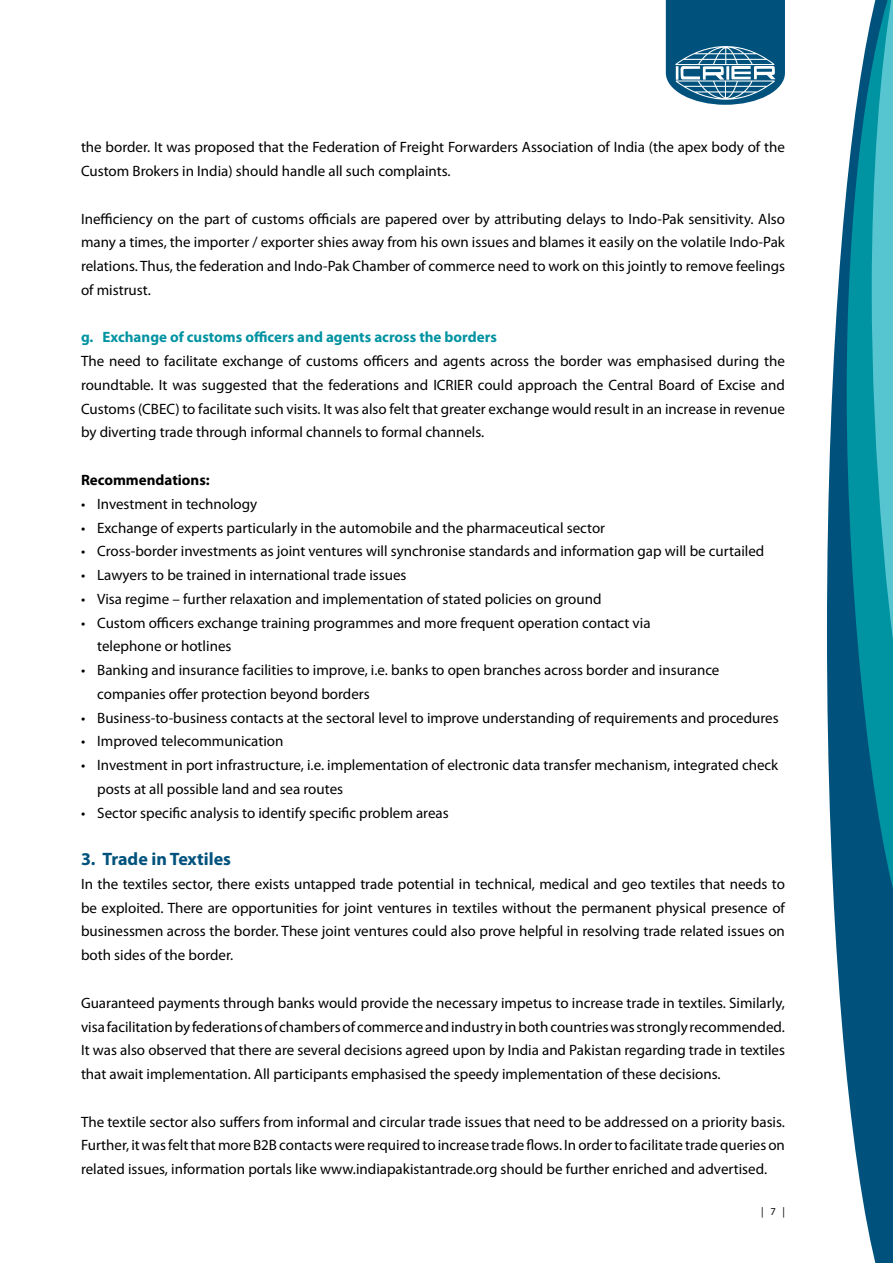
<style>
.page{position:relative;width:893px;height:1263px;background:#fff}
.page>*{position:absolute;margin:0;border:0;box-sizing:border-box;transform-origin:0 0}
.t1{font:700 18px "Myriad Pro";color:#00527d}
.t2{font:15px/23.7px "Myriad Pro";color:#000;text-align:justify}
.t3{font:700 15px "Myriad Pro";color:#0093a2}
.t4{font:700 15px "Myriad Pro";color:#000}
.t5{font:10.5px "Myriad Pro";color:#000}
</style>
<div class="page">
<svg style="left:827px;top:184px;width:66px;height:1079px;fill:#00527d"></svg>
<svg style="left:847px;top:0;width:46px;height:952px;background:#1f90a5"></svg>
<svg style="left:666px;top:0;width:119px;height:105px;background:#337497"></svg>
<p class="t2" style="left:81px;top:135px;width:705px">the border. It was proposed that the Federation of Freight Forwarders Association of India (the apex body of the<br>Custom Brokers in India) should handle all such complaints.</p>
<p class="t2" style="left:81px;top:206px;width:706px">Inefficiency on the part of customs officials are papered over by attributing delays to Indo-Pak sensitivity. Also many a times, the importer / exporter shies away from his own issues and blames it easily on the volatile Indo-Pak relations. Thus, the federation and Indo-Pak Chamber of commerce need to work on this jointly to remove feelings of mistrust.</p>
<p class="t3" style="left:81px;top:328px;width:417px">g. Exchange of customs officers and agents across the borders</p>
<p class="t2" style="left:81px;top:349px;width:705px">The need to facilitate exchange of customs officers and agents across the border was emphasised during the roundtable. It was suggested that the federations and ICRIER could approach the Central Board of Excise and Customs (CBEC) to facilitate such visits. It was also felt that greater exchange would result in an increase in revenue by diverting trade through informal channels to formal channels.</p>
<p class="t4" style="left:81px;top:470px;width:130px">Recommendations:</p>
<p class="t2" style="left:81px;top:492px;width:178px">• Investment in technology</p>
<p class="t2" style="left:81px;top:515px;width:526px">• Exchange of experts particularly in the automobile and the pharmaceutical sector</p>
<p class="t2" style="left:81px;top:539px;width:685px">• Cross-border investments as joint ventures will synchronise standards and information gap will be curtailed</p>
<p class="t2" style="left:81px;top:563px;width:327px">• Lawyers to be trained in international trade issues</p>
<p class="t2" style="left:81px;top:587px;width:522px">• Visa regime – further relaxation and implementation of stated policies on ground</p>
<p class="t2" style="left:97px;top:610px;width:555px;text-indent:-16px">• Custom officers exchange training programmes and more frequent operation contact via telephone or hotlines</p>
<p class="t2" style="left:97px;top:658px;width:624px;text-indent:-16px">• Banking and insurance facilities to improve, i.e. banks to open branches across border and insurance companies offer protection beyond borders</p>
<p class="t2" style="left:81px;top:705px;width:699px">• Business-to-business contacts at the sectoral level to improve understanding of requirements and procedures</p>
<p class="t2" style="left:81px;top:729px;width:204px">• Improved telecommunication</p>
<p class="t2" style="left:97px;top:753px;width:683px;text-indent:-16px">• Investment in port infrastructure, i.e. implementation of electronic data transfer mechanism, integrated check posts at all possible land and sea routes</p>
<p class="t2" style="left:81px;top:800px;width:369px">• Sector specific analysis to identify specific problem areas</p>
<p class="t1" style="left:81px;top:847px;width:151px">3. Trade in Textiles</p>
<p class="t2" style="left:81px;top:872px;width:705px">In the textiles sector, there exists untapped trade potential in technical, medical and geo textiles that needs to be exploited. There are opportunities for joint ventures in textiles without the permanent physical presence of businessmen across the border. These joint ventures could also prove helpful in resolving trade related issues on both sides of the border.</p>
<p class="t2" style="left:81px;top:991px;width:706px">Guaranteed payments through banks would provide the necessary impetus to increase trade in textiles. Similarly, visa facilitation by federations of chambers of commerce and industry in both countries was strongly recommended.<br>It was also observed that there are several decisions agreed upon by India and Pakistan regarding trade in textiles that await implementation. All participants emphasised the speedy implementation of these decisions.</p>
<p class="t2" style="left:81px;top:1109px;width:705px">The textile sector also suffers from informal and circular trade issues that need to be addressed on a priority basis.<br>Further, it was felt that more B2B contacts were required to increase trade flows. In order to facilitate trade queries on related issues, information portals like www.indiapakistantrade.org should be further enriched and advertised.</p>
<p class="t5" style="left:761px;top:1205px;width:25px">| 7 |</p>
</div>
